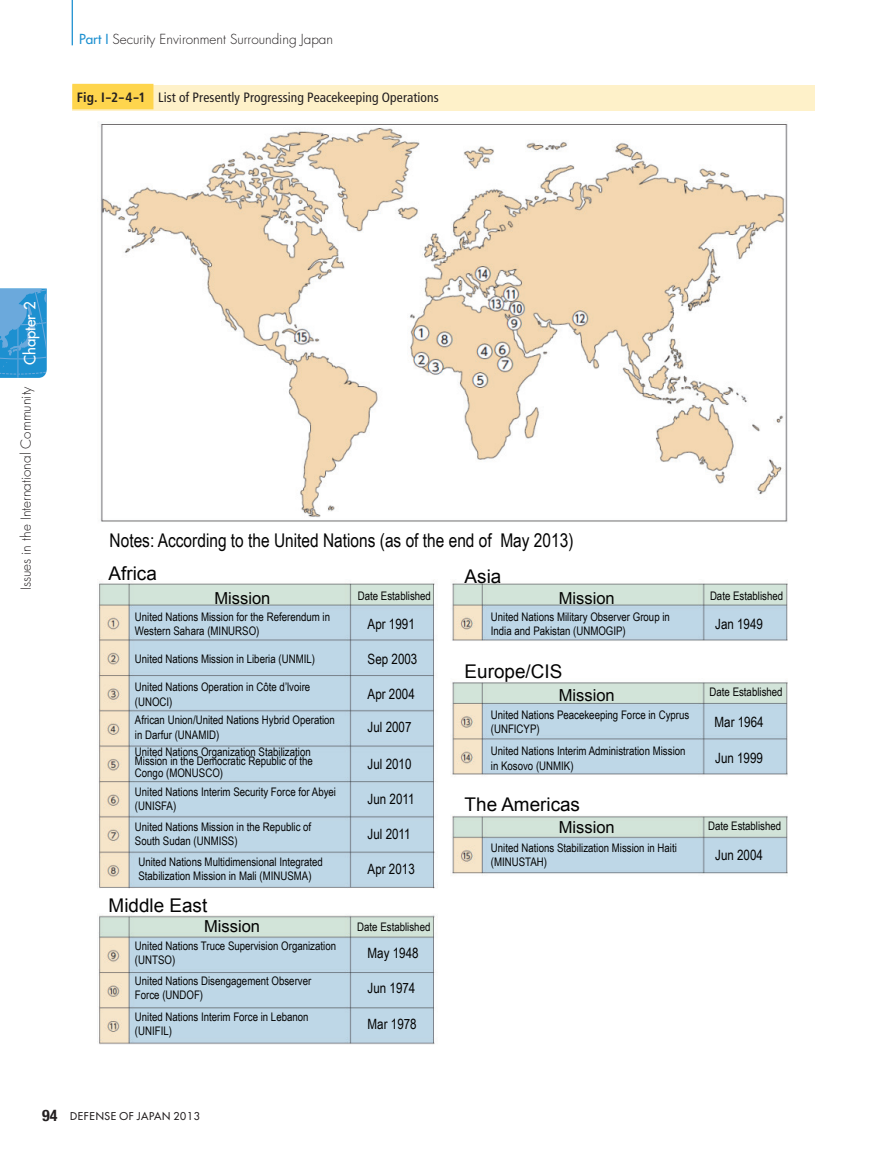
<style>
.page{position:relative;width:893px;height:1149px;background:#fff}
.page>*{position:absolute;margin:0;border:0;box-sizing:border-box;transform-origin:0 0}
.t1{font:18.9px/32.8px "Arial Narrow";color:#030303}
.t2{font:18.9px "Arial";color:#030303}
.t3{font:16.5px "Arial";color:#030303}
.t4{font:700 condensed 15.9px "Helvetica Neue";color:#231f20}
.t5{font:15px "Futura";color:#fff}
.t6{font:14.1px "Arial Narrow";color:#030303}
.t7{font:300 13.5px "Futura";color:#231f20}
.t8{font:condensed 13.5px "Frutiger";letter-spacing:.01em;color:#231f20}
.t9{font:11.85px/14.1px "Arial Narrow";color:#030303}
.t10{font:10.5px "Futura";letter-spacing:.06em;color:#231f20}
.s1{font-weight:400;color:#1d90d0}
.s2{font-weight:700}
.s3{font-family:"Arial"}
</style>
<div class="page">
<div style="left:72px;top:85px;width:742px;height:25px;background:#fef1c9"></div>
<div style="left:72px;top:84px;width:81px;height:25px;background:#fed54d"></div>
<img style="left:99px;top:521px;width:688px;height:523px">
<img style="left:100px;top:124px;width:687px;height:397px">
<hr style="left:72px;top:0;width:1px;height:45px;background:#1d90d0">
<svg style="left:0;top:288px;width:47px;height:90px;background:#3d9ad5"></svg>
<p class="t7" style="left:79px;top:31px;width:256px"><span class="s1">Part I</span> Security Environment Surrounding Japan</p>
<p class="t8" style="left:77px;top:90px;width:363px"><span class="s2">Fig. I-2-4-1</span> List of Presently Progressing Peacekeeping Operations</p>
<p class="t5" style="left:20px;top:365px;width:65px;rotate:-90deg">Chapter 2</p>
<p class="t7" style="left:18px;top:590px;width:205px;rotate:-90deg">Issues in the International Community</p>
<p class="t1" style="left:109px;top:523px;width:466px">Notes: According to the United Nations (as of the end of May 2013)<br><span class="s3">Africa</span></p>
<p class="t3" style="left:214px;top:587px;width:57px">Mission</p>
<p class="t9" style="left:358px;top:588px;width:75px">Date Established</p>
<p class="t2" style="left:465px;top:563px;width:38px">Asia</p>
<p class="t9" style="left:491px;top:609px;width:181px">United Nations Military Observer Group in<br>India and Pakistan (UNMOGIP)</p>
<p class="t6" style="left:715px;top:613px;width:49px">Jan 1949</p>
<p class="t2" style="left:465px;top:659px;width:99px">Europe/CIS</p>
<p class="t9" style="left:491px;top:706px;width:200px">United Nations Peacekeeping Force in Cyprus (UNFICYP)</p>
<p class="t6" style="left:715px;top:711px;width:51px">Mar 1964</p>
<p class="t9" style="left:491px;top:743px;width:196px">United Nations Interim Administration Mission in Kosovo (UNMIK)</p>
<p class="t6" style="left:715px;top:747px;width:49px">Jun 1999</p>
<p class="t2" style="left:465px;top:791px;width:117px">The Americas</p>
<p class="t9" style="left:491px;top:839px;width:188px">United Nations Stabilization Mission in Haiti (MINUSTAH)</p>
<p class="t6" style="left:715px;top:844px;width:49px">Jun 2004</p>
<p class="t3" style="left:559px;top:587px;width:57px">Mission</p>
<p class="t9" style="left:710px;top:588px;width:75px">Date Established</p>
<p class="t9" style="left:135px;top:609px;width:197px">United Nations Mission for the Referendum in<br>Western Sahara (MINURSO)</p>
<p class="t6" style="left:368px;top:613px;width:49px">Apr 1991</p>
<p class="t9" style="left:135px;top:651px;width:182px">United Nations Mission in Liberia (UNMIL)</p>
<p class="t6" style="left:368px;top:649px;width:51px">Sep 2003</p>
<p class="t9" style="left:135px;top:679px;width:177px">United Nations Operation in Côte d’lvoire (UNOCI)</p>
<p class="t6" style="left:368px;top:683px;width:49px">Apr 2004</p>
<p class="t9" style="left:135px;top:712px;width:202px">African Union/United Nations Hybrid Operation in Darfur (UNAMID)</p>
<p class="t6" style="left:368px;top:716px;width:45px">Jul 2007</p>
<p class="t9" style="left:135px;top:746px;width:180px;line-height:9.4px">United Nations Organization Stabilization<br>Mission in the Democratic Republic of the</p>
<p class="t9" style="left:135px;top:765px;width:90px">Congo (MONUSCO)</p>
<p class="t3" style="left:559px;top:684px;width:57px">Mission</p>
<p class="t9" style="left:709px;top:684px;width:75px">Date Established</p>
<p class="t6" style="left:368px;top:753px;width:45px">Jul 2010</p>
<p class="t9" style="left:135px;top:783px;width:203px">United Nations Interim Security Force for Abyei (UNISFA)</p>
<p class="t6" style="left:368px;top:788px;width:48px">Jun 2011</p>
<p class="t9" style="left:135px;top:818px;width:178px">United Nations Mission in the Republic of<br>South Sudan (UNMISS)</p>
<p class="t6" style="left:368px;top:823px;width:45px">Jul 2011</p>
<p class="t3" style="left:559px;top:816px;width:57px">Mission</p>
<p class="t9" style="left:708px;top:818px;width:75px">Date Established</p>
<p class="t9" style="left:138px;top:854px;width:186px">United Nations Multidimensional Integrated<br>Stabilization Mission in Mali (MINUSMA)</p>
<p class="t6" style="left:368px;top:858px;width:49px">Apr 2013</p>
<p class="t2" style="left:109px;top:892px;width:100px">Middle East</p>
<p class="t9" style="left:135px;top:937px;width:203px">United Nations Truce Supervision Organization (UNTSO)</p>
<p class="t6" style="left:368px;top:942px;width:52px">May 1948</p>
<p class="t9" style="left:135px;top:972px;width:178px">United Nations Disengagement Observer<br>Force (UNDOF)</p>
<p class="t6" style="left:368px;top:977px;width:49px">Jun 1974</p>
<p class="t9" style="left:135px;top:1008px;width:175px">United Nations Interim Force in Lebanon (UNIFIL)</p>
<p class="t6" style="left:368px;top:1012px;width:51px">Mar 1978</p>
<p class="t3" style="left:204px;top:915px;width:57px">Mission</p>
<p class="t9" style="left:357px;top:918px;width:75px">Date Established</p>
<p class="t4" style="left:42px;top:1101px;width:17px">94</p>
<p class="t10" style="left:70px;top:1109px;width:131px">DEFENSE OF JAPAN 2013</p>
</div>
